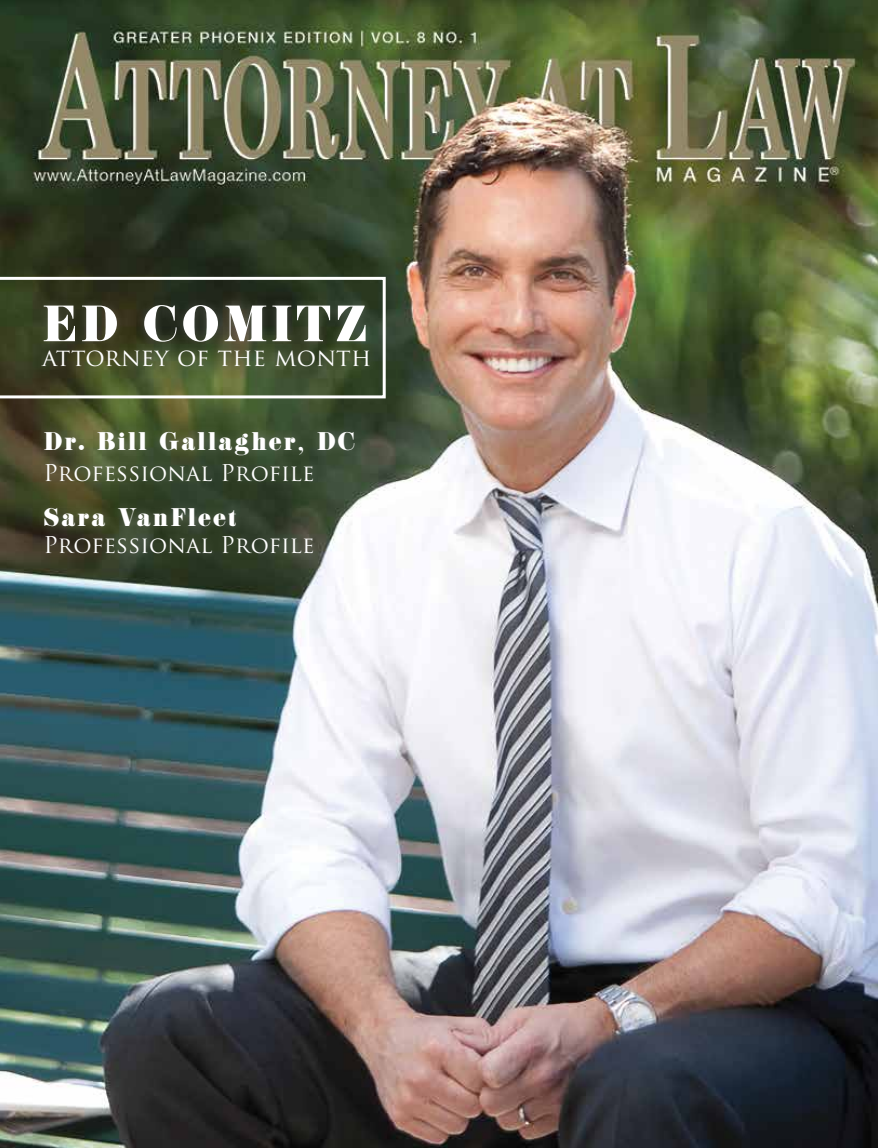
<style>
.page{position:relative;width:878px;height:1148px;background:#fff}
.page>*{position:absolute;margin:0;border:0;box-sizing:border-box;transform-origin:0 0}
.t1{font:50.85px "K22 Didoni";letter-spacing:.06em;color:#fff}
.t2{font:25.5px "K22 Didoni";letter-spacing:.06em;color:#fff}
.t3{font:24px "Trajan Pro";letter-spacing:.005em;color:#fff}
.t4{font:22.5px "Trajan Pro";letter-spacing:.015em;color:#fff}
.s1{font-family:"Didot";font-weight:700}
</style>
<div class="page">
<img style="left:0;top:0;width:878px;height:1148px">
<svg style="left:0;top:277px;width:386px;height:121px;background:#454d33"></svg>
<div style="left:35px;top:422px;width:329px;height:141px;background:#fff;opacity:.19"></div>
<h1 class="t1" style="left:42px;top:303px;width:327px">ED COMITZ</h1>
<p class="t3" style="left:42px;top:342px;width:331px">attorney of the month</p>
<p class="t2" style="left:43px;top:431px;width:313px">Dr. Bill Gallagher<span class="s1">,</span> DC</p>
<p class="t4" style="left:43px;top:458px;width:273px">Professional Profile</p>
<p class="t2" style="left:43px;top:507px;width:195px">Sara VanFleet</p>
<p class="t4" style="left:43px;top:531px;width:273px">Professional Profile</p>
</div>
